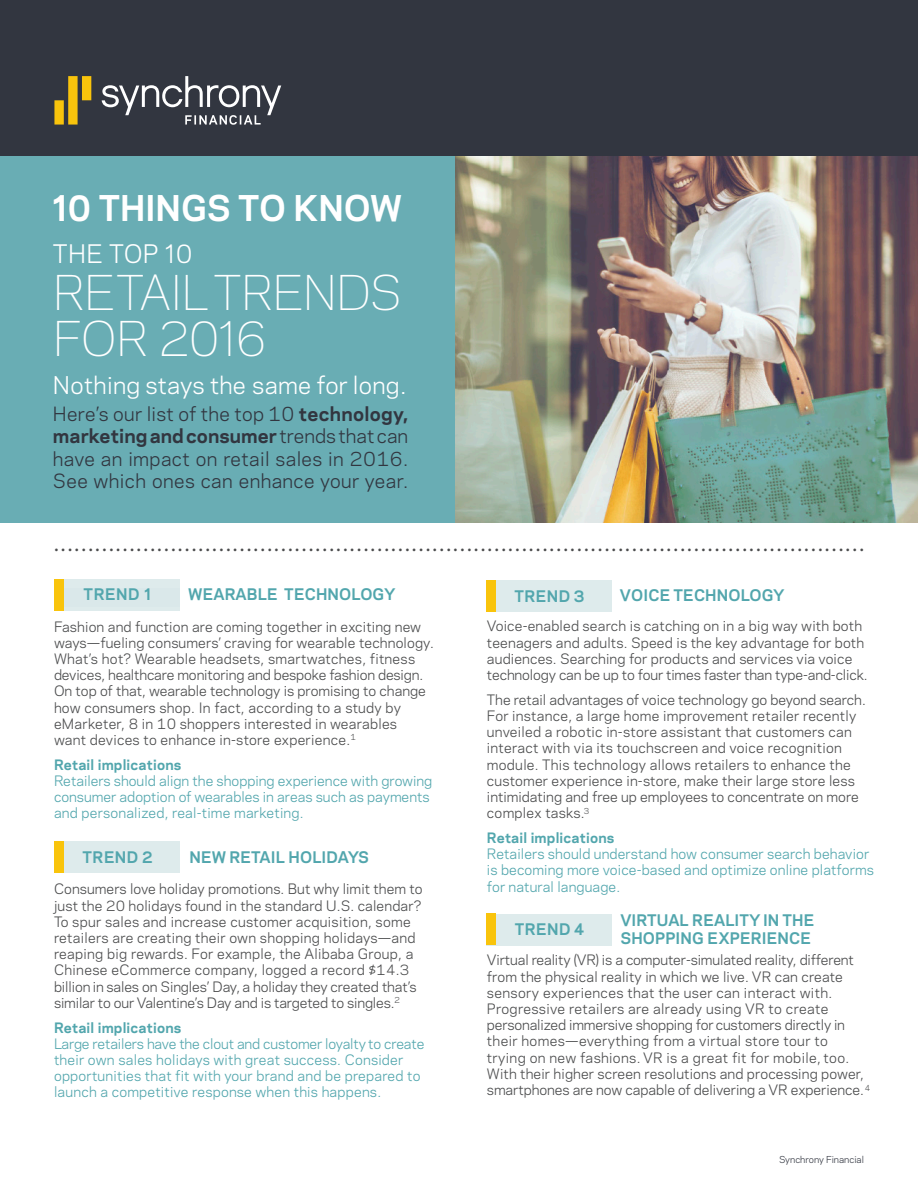
<style>
.page{position:relative;width:918px;height:1188px;background:#fff}
.page>*{position:absolute;margin:0;border:0;box-sizing:border-box;transform-origin:0 0}
.t1{font:300 45px "Polaris";letter-spacing:-.03em;color:#fff}
.t2{font:700 33.3px "Polaris";letter-spacing:-.005em;color:#fff}
.t3{font:24px "Polaris";letter-spacing:.01em;color:#fff}
.t4{font:22.95px "Polaris";letter-spacing:.015em;color:#fff}
.t5{font:600 19.5px "Minion Pro";color:#4b4c4d}
.t6{font:18.45px/22.5px "Polaris";letter-spacing:.02em;color:#323640;text-align:justify}
.t7{font:700 15px/18px "Polaris";letter-spacing:.01em;color:#52a6ad}
.t8{font:13.5px/16.2px "Polaris";letter-spacing:.01em;color:#4b4c4d}
.t9{font:13.5px/16.2px "Polaris";letter-spacing:.01em;color:#52a6ad}
.t10{font:700 13.5px "Polaris";letter-spacing:.015em;color:#52a6ad}
.t11{font:9px "Polaris";color:#323640}
.s1{font-weight:700}
</style>
<div class="page">
<img style="left:455px;top:156px;width:463px;height:367px">
<div style="left:0;top:154px;width:455px;height:369px;background:#69adb4"></div>
<div style="left:0;top:0;width:918px;height:156px;background:#323640"></div>
<svg style="left:54px;top:76px;width:37px;height:49px"></svg>
<svg style="left:102px;top:76px;width:179px;height:49px"></svg>
<div style="left:54px;top:579px;width:126px;height:32px;background:#deebec"></div>
<div style="left:55px;top:588px;width:125px;height:19px;background:#dae8ea"></div>
<div style="left:54px;top:579px;width:10px;height:32px;background:#f9c40c"></div>
<div style="left:54px;top:841px;width:126px;height:32px;background:#deebec"></div>
<div style="left:54px;top:841px;width:10px;height:32px;background:#f9c40c"></div>
<div style="left:486px;top:580px;width:126px;height:31px;background:#deebec"></div>
<div style="left:486px;top:580px;width:10px;height:31px;background:#f9c40c"></div>
<div style="left:486px;top:914px;width:126px;height:31px;background:#deebec"></div>
<div style="left:486px;top:914px;width:10px;height:31px;background:#f9c40c"></div>
<p class="t2" style="left:53px;top:183px;width:351px">10 THINGS TO KNOW</p>
<p class="t3" style="left:53px;top:236px;width:141px">THE TOP 10</p>
<p class="t1" style="left:53px;top:259px;width:350px">RETAIL TRENDS</p>
<p class="t1" style="left:53px;top:305px;width:215px">FOR 2016</p>
<p class="t4" style="left:53px;top:368px;width:355px">Nothing stays the same for long.</p>
<p class="t6" style="left:53px;top:401px;width:357px">Here’s our list of the top 10 <span class="s1">technology, marketing and consumer</span> trends that can have an impact on retail sales in 2016.<br>See which ones can enhance your year.</p>
<p class="t5" style="left:54px;top:531px;width:812px">......................................................................................................................</p>
<p class="t7" style="left:84px;top:584px;width:69px">TREND 1</p>
<p class="t7" style="left:188px;top:585px;width:209px">WEARABLE TECHNOLOGY</p>
<p class="t8" style="left:54px;top:617px;width:381px">Fashion and function are coming together in exciting new ways—fueling consumers’ craving for wearable technology.<br>What’s hot? Wearable headsets, smartwatches, fitness devices, healthcare monitoring and bespoke fashion design.<br>On top of that, wearable technology is promising to change how consumers shop. In fact, according to a study by eMarketer, 8 in 10 shoppers interested in wearables<br>want devices to enhance in-store experience.<sup>1</sup></p>
<p class="t10" style="left:54px;top:754px;width:129px">Retail implications</p>
<p class="t9" style="left:54px;top:772px;width:380px">Retailers should align the shopping experience with growing consumer adoption of wearables in areas such as payments and personalized, real-time marketing.</p>
<p class="t7" style="left:83px;top:848px;width:72px">TREND 2</p>
<p class="t7" style="left:189px;top:848px;width:181px">NEW RETAIL HOLIDAYS</p>
<p class="t8" style="left:54px;top:880px;width:370px">Consumers love holiday promotions. But why limit them to just the 20 holidays found in the standard U.S. calendar?<br>To spur sales and increase customer acquisition, some retailers are creating their own shopping holidays—and reaping big rewards. For example, the Alibaba Group, a Chinese eCommerce company, logged a record $14.3 billion in sales on Singles’ Day, a holiday they created that’s similar to our Valentine’s Day and is targeted to singles.<sup>2</sup></p>
<p class="t9" style="left:54px;top:1019px;width:372px"><span class="s1">Retail implications<br></span>Large retailers have the clout and customer loyalty to create their own sales holidays with great success. Consider opportunities that fit with your brand and be prepared to launch a competitive response when this happens.</p>
<p class="t7" style="left:514px;top:586px;width:72px">TREND 3</p>
<p class="t7" style="left:620px;top:585px;width:166px">VOICE TECHNOLOGY</p>
<p class="t8" style="left:487px;top:617px;width:382px">Voice-enabled search is catching on in a big way with both teenagers and adults. Speed is the key advantage for both audiences. Searching for products and services via voice technology can be up to four times faster than type-and-click.</p>
<p class="t8" style="left:487px;top:691px;width:380px">The retail advantages of voice technology go beyond search.<br>For instance, a large home improvement retailer recently unveiled a robotic in-store assistant that customers can interact with via its touchscreen and voice recognition module. This technology allows retailers to enhance the customer experience in-store, make their large store less intimidating and free up employees to concentrate on more complex tasks.<sup>3</sup></p>
<p class="t9" style="left:487px;top:829px;width:389px"><span class="s1">Retail implications<br></span>Retailers should understand how consumer search behavior is becoming more voice-based and optimize online platforms for natural language.</p>
<p class="t7" style="left:515px;top:919px;width:71px">TREND 4</p>
<p class="t7" style="left:620px;top:911px;width:196px">VIRTUAL REALITY IN THE<br>SHOPPING EXPERIENCE</p>
<p class="t8" style="left:487px;top:951px;width:385px">Virtual reality (VR) is a computer-simulated reality, different from the physical reality in which we live. VR can create sensory experiences that the user can interact with.<br>Progressive retailers are already using VR to create personalized immersive shopping for customers directly in their homes—everything from a virtual store tour to<br>trying on new fashions. VR is a great fit for mobile, too.<br>With their higher screen resolutions and processing power, smartphones are now capable of delivering a VR experience. <sup>4</sup></p>
<p class="t11" style="left:779px;top:1153px;width:86px">Synchrony Financial</p>
</div>
